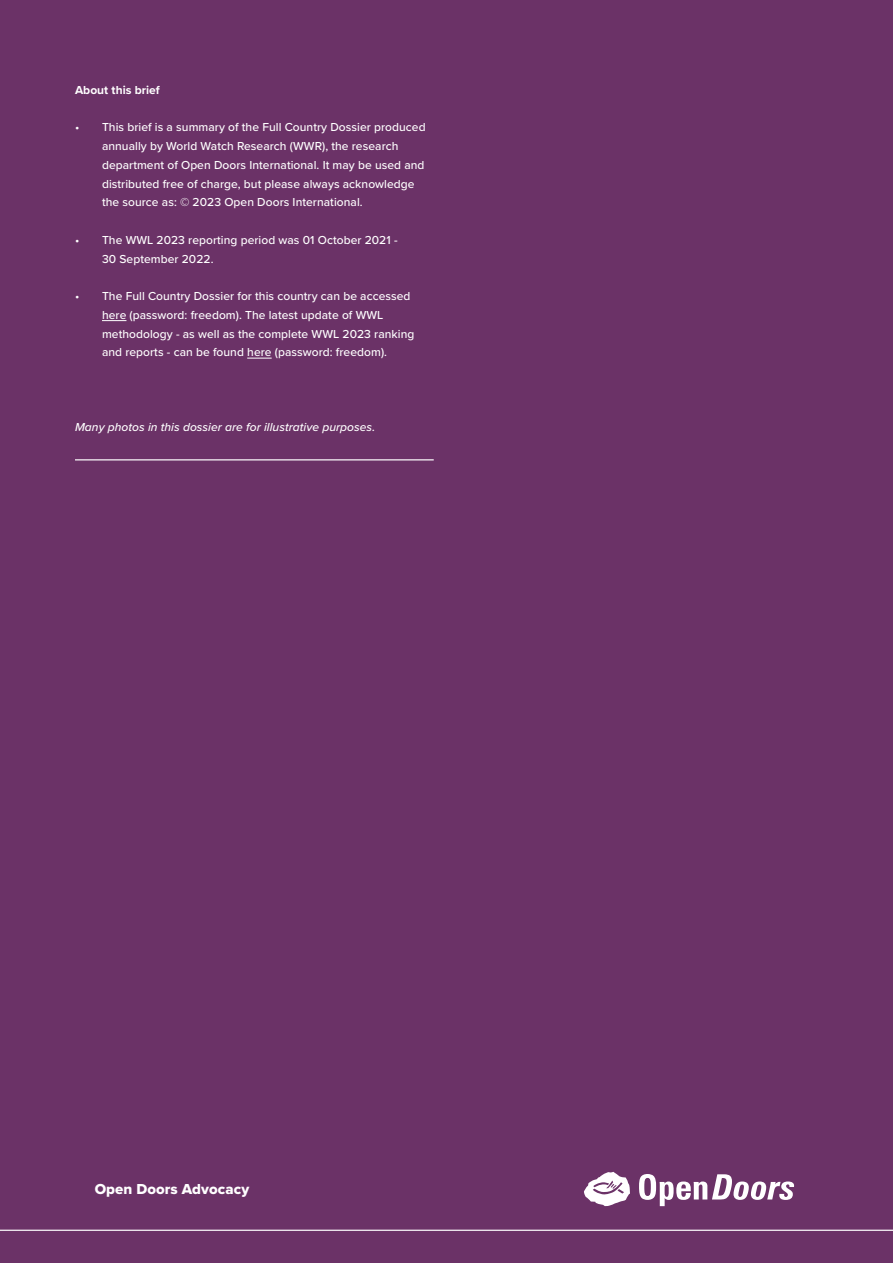
<style>
.page{position:relative;width:893px;height:1263px;background:#6b3267}
.page>*{position:absolute;margin:0;border:0;box-sizing:border-box;transform-origin:0 0}
.t1{font:15px "Proxima Nova Extrabld";letter-spacing:.005em;color:#fff}
.t2{font:500 12px/18.8px "Proxima Nova";letter-spacing:.005em;color:#fff}
.t3{font:italic 500 12px "Proxima Nova";letter-spacing:.005em;color:#fff}
.t4{font:700 12px "Proxima Nova";letter-spacing:.005em;color:#fff}
</style>
<div class="page">
<svg style="left:584px;top:1172px;width:46px;height:34px"></svg>
<svg style="left:639px;top:1174px;width:155px;height:32px"></svg>
<hr style="left:0;top:1229px;width:893px;height:2px;background:#fff">
<hr style="left:75px;top:459px;width:359px;height:1px;background:#fff">
<svg style="left:102px;top:320px;width:24px;height:1px"></svg>
<svg style="left:247px;top:358px;width:25px;height:1px"></svg>
<p class="t4" style="left:75px;top:81px;width:86px">About this brief</p>
<p class="t2" style="left:102px;top:117px;width:325px;text-indent:-27px">• This brief is a summary of the Full Country Dossier produced annually by World Watch Research (WWR), the research department of Open Doors International. It may be used and distributed free of charge, but please always acknowledge the source as: © 2023 Open Doors International.</p>
<p class="t2" style="left:102px;top:230px;width:297px;text-indent:-27px">• The WWL 2023 reporting period was 01 October 2021 -<br>30 September 2022.</p>
<p class="t2" style="left:102px;top:286px;width:314px;text-indent:-27px">• The Full Country Dossier for this country can be accessed here (password: freedom). The latest update of WWL methodology - as well as the complete WWL 2023 ranking and reports - can be found here (password: freedom).</p>
<p class="t3" style="left:75px;top:418px;width:302px">Many photos in this dossier are for illustrative purposes.</p>
<p class="t1" style="left:95px;top:1178px;width:156px">Open Doors Advocacy</p>
</div>
